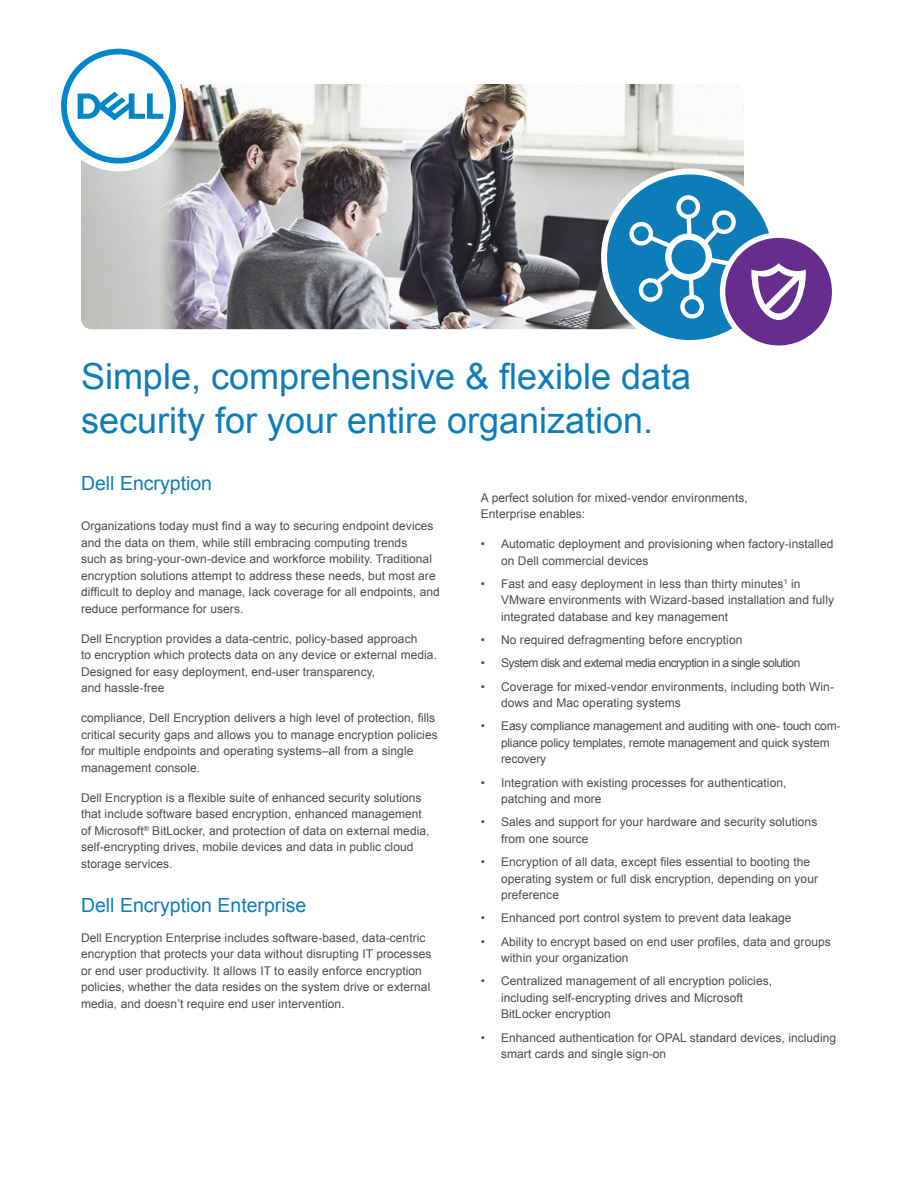
<style>
.page{position:relative;width:918px;height:1188px;background:#fff}
.page>*{position:absolute;margin:0;border:0;box-sizing:border-box;transform-origin:0 0}
.t1{font:36px/43.5px "Arial";color:#0d7dba}
.Sub_Head_1_Arial{font:19.5px "Arial";color:#0d7dba}
.Sub_Head_1_Arial-2{font:12px/16.5px "Arial";letter-spacing:.005em;color:#4b4c4d}
.Body_copy_Arial{font:12px/16.5px "Arial";letter-spacing:.005em;color:#4b4c4d}
.Sub_Head_1_Arial-3{font:12px "Arial";letter-spacing:-.045em;color:#4b4c4d}
</style>
<div class="page">
<img style="left:81px;top:84px;width:663px;height:245px">
<svg style="left:604px;top:171px;width:172px;height:172px;background:#3190c4"></svg>
<div style="left:601px;top:168px;width:178px;height:178px;border:6px solid #fff;border-radius:50%"></div>
<div style="left:723px;top:235px;width:112px;height:113px;background:#662d8e;border-radius:50%"></div>
<div style="left:720px;top:232px;width:117px;height:119px;border:5px solid #fff;border-radius:50%"></div>
<svg style="left:628px;top:195px;width:178px;height:125px"></svg>
<div style="left:53px;top:41px;width:131px;height:130px;border:16px solid #fff;border-radius:50%"></div>
<svg style="left:61px;top:49px;width:115px;height:115px"></svg>
<p class="t1" style="left:81px;top:355px;width:612px">Simple, comprehensive &amp; flexible data security for your entire organization.</p>
<p class="Sub_Head_1_Arial" style="left:81px;top:471px;width:133px">Dell Encryption</p>
<p class="Sub_Head_1_Arial-2" style="left:81px;top:518px;width:360px">Organizations today must find a way to securing endpoint devices and the data on them, while still embracing computing trends<br>such as bring-your-own-device and workforce mobility. Traditional encryption solutions attempt to address these needs, but most are difficult to deploy and manage, lack coverage for all endpoints, and reduce performance for users.</p>
<p class="Body_copy_Arial" style="left:81px;top:631px;width:358px">Dell Encryption provides a data-centric, policy-based approach<br>to encryption which protects data on any device or external media.<br>Designed for easy deployment, end-user transparency,<br>and hassle-free</p>
<p class="Body_copy_Arial" style="left:81px;top:710px;width:358px">compliance, Dell Encryption delivers a high level of protection, fills critical security gaps and allows you to manage encryption policies for multiple endpoints and operating systems–all from a single management console.</p>
<p class="Body_copy_Arial" style="left:81px;top:790px;width:350px">Dell Encryption is a flexible suite of enhanced security solutions that include software based encryption, enhanced management of Microsoft<sup>®</sup> BitLocker, and protection of data on external media, self-encrypting drives, mobile devices and data in public cloud storage services.</p>
<p class="Sub_Head_1_Arial" style="left:81px;top:892px;width:227px">Dell Encryption Enterprise</p>
<p class="Body_copy_Arial" style="left:81px;top:929px;width:352px">Dell Encryption Enterprise includes software-based, data-centric encryption that protects your data without disrupting IT processes or end user productivity. It allows IT to easily enforce encryption policies, whether the data resides on the system drive or external media, and doesn’t require end user intervention.</p>
<p class="Body_copy_Arial" style="left:481px;top:489px;width:268px">A perfect solution for mixed-vendor environments,<br>Enterprise enables:</p>
<p class="Sub_Head_1_Arial-2" style="left:501px;top:536px;width:334px;text-indent:-20px">• Automatic deployment and provisioning when factory-installed on Dell commercial devices</p>
<p class="Sub_Head_1_Arial-2" style="left:501px;top:575px;width:334px;text-indent:-20px">• Fast and easy deployment in less than thirty minutes<sup>1</sup> in<br>VMware environments with Wizard-based installation and fully integrated database and key management</p>
<p class="Sub_Head_1_Arial-2" style="left:481px;top:632px;width:263px">• No required defragmenting before encryption</p>
<p class="Sub_Head_1_Arial-3" style="left:481px;top:655px;width:321px">• System disk and external media encryption in a single solution</p>
<p class="Sub_Head_1_Arial-2" style="left:501px;top:678px;width:334px;text-indent:-20px">• Coverage for mixed-vendor environments, including both Win&shy;dows and Mac operating systems</p>
<p class="Sub_Head_1_Arial-2" style="left:501px;top:718px;width:341px;text-indent:-20px">• Easy compliance management and auditing with one- touch com&shy;pliance policy templates, remote management and quick system recovery</p>
<p class="Sub_Head_1_Arial-2" style="left:501px;top:774px;width:287px;text-indent:-20px">• Integration with existing processes for authentication, patching and more</p>
<p class="Sub_Head_1_Arial-2" style="left:501px;top:814px;width:318px;text-indent:-20px">• Sales and support for your hardware and security solutions from one source</p>
<p class="Sub_Head_1_Arial-2" style="left:501px;top:854px;width:318px;text-indent:-20px">• Encryption of all data, except files essential to booting the operating system or full disk encryption, depending on your preference</p>
<p class="Sub_Head_1_Arial-2" style="left:481px;top:910px;width:312px">• Enhanced port control system to prevent data leakage</p>
<p class="Sub_Head_1_Arial-2" style="left:501px;top:933px;width:331px;text-indent:-20px">• Ability to encrypt based on end user profiles, data and groups within your organization</p>
<p class="Sub_Head_1_Arial-2" style="left:501px;top:973px;width:273px;text-indent:-20px">• Centralized management of all encryption policies, including self-encrypting drives and Microsoft<br>BitLocker encryption</p>
<p class="Sub_Head_1_Arial-2" style="left:501px;top:1029px;width:337px;text-indent:-20px">• Enhanced authentication for OPAL standard devices, including smart cards and single sign-on</p>
</div>
